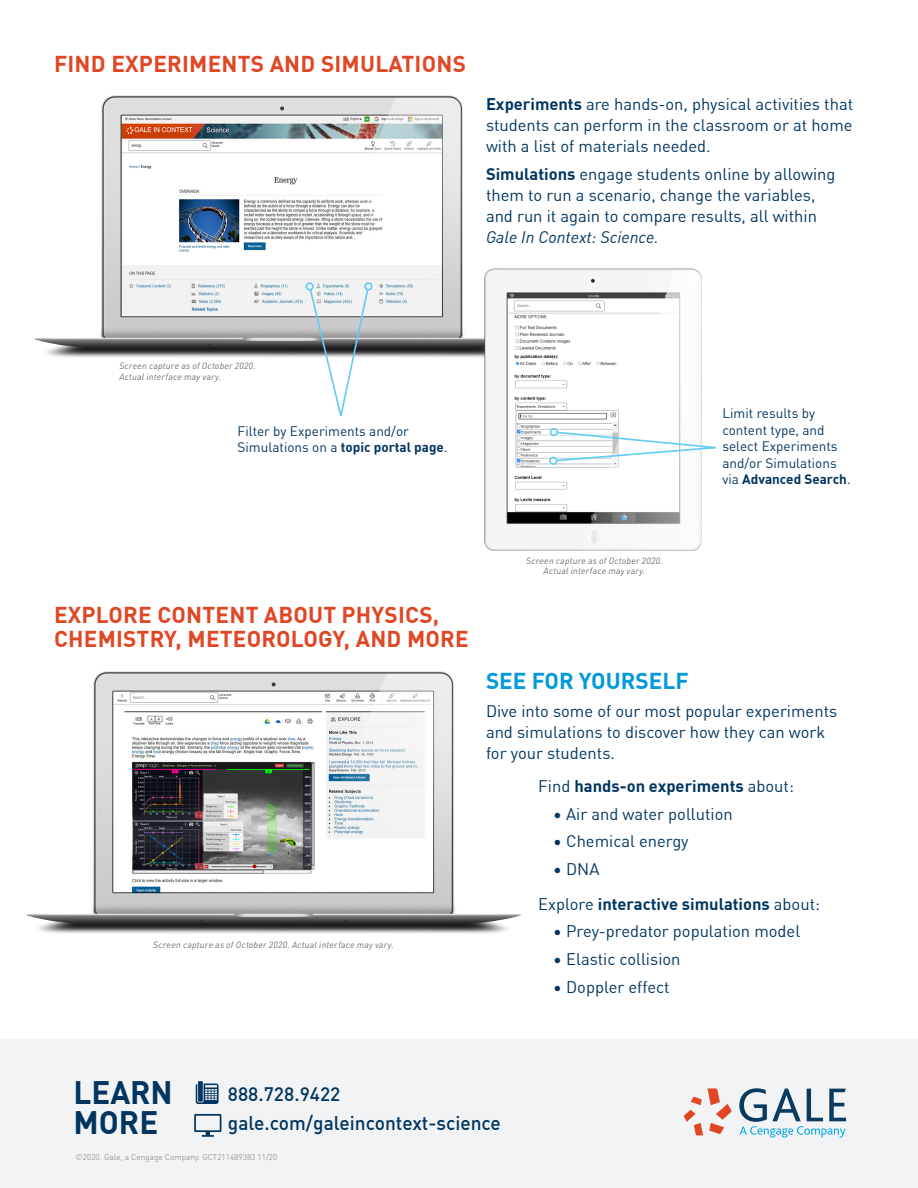
<style>
.page{position:relative;width:918px;height:1188px;background:#fff}
.page>*{position:absolute;margin:0;border:0;box-sizing:border-box;transform-origin:0 0}
.t1{font:700 31.8px/29.7px "DIN Offc";color:#003560}
.t2{font:700 22.5px/24px "DIN Offc";letter-spacing:.01em;color:#df4725}
.t3{font:700 22.5px "DIN Offc";color:#009ada}
.t4{font:500 19.5px "DIN Offc";color:#003560}
.t5{font:500 19.2px "DIN Offc";color:#003560}
.t6{font:16.5px/21px "DIN Offc";color:#003560}
.t7{font:700 16.5px "DIN Offc";color:#003560}
.t8{font:13.5px/16.5px "DIN Offc";color:#003560}
.t9{font:italic 9px/10.5px "DIN Offc";letter-spacing:.025em;color:#6c6d70}
.t10{font:300 8.25px "DIN Offc";color:#7c7e81}
.s1{font-weight:700}
.s2{font-style:italic}
.s3{font-weight:400}
</style>
<div class="page">
<img style="left:34px;top:95px;width:429px;height:262px">
<img style="left:26px;top:671px;width:495px;height:263px">
<svg style="left:308px;top:288px;width:62px;height:129px"></svg>
<div style="left:306px;top:282px;width:8px;height:8px;border:2px solid #63cdf3;border-radius:50%"></div>
<div style="left:364px;top:282px;width:8px;height:9px;border:2px solid #63cdf3;border-radius:50%"></div>
<div style="left:0;top:1040px;width:918px;height:148px;background:#f2f3f4"></div>
<svg style="left:684px;top:1088px;width:48px;height:47px"></svg>
<svg style="left:739px;top:1088px;width:107px;height:50px"></svg>
<svg style="left:194px;top:1114px;width:27px;height:23px"></svg>
<div style="left:198px;top:1081px;width:5px;height:21px;background:#003560"></div>
<svg style="left:196px;top:1084px;width:23px;height:20px"></svg>
<img style="left:447px;top:226px;width:255px;height:325px">
<svg style="left:555px;top:431px;width:161px;height:31px"></svg>
<div style="left:549px;top:457px;width:8px;height:8px;border:2px solid #63cdf3;border-radius:50%"></div>
<div style="left:550px;top:428px;width:8px;height:8px;border:2px solid #63cdf3;border-radius:50%"></div>
<p class="t2" style="left:54px;top:52px;width:414px">FIND EXPERIMENTS AND SIMULATIONS</p>
<p class="t6" style="left:486px;top:93px;width:369px;text-align:justify"><span class="s1">Experiments</span> are hands-on, physical activities that students can perform in the classroom or at home with a list of materials needed.</p>
<p class="t6" style="left:486px;top:163px;width:351px"><span class="s1">Simulations</span> engage students online by allowing them to run a scenario, change the variables, and run it again to compare results, all within <span class="s2">Gale In Context: Science.</span></p>
<p class="t9" style="left:119px;top:361px;width:138px">Screen capture as of October 2020.<br>Actual interface may vary.</p>
<p class="t8" style="left:238px;top:423px;width:212px">Filter by Experiments and/or<br>Simulations on a <span class="s1">topic portal page</span>.</p>
<p class="t8" style="left:722px;top:405px;width:130px">Limit results by content type, and select Experiments and/or Simulations via <span class="s1">Advanced Search</span>.</p>
<p class="t2" style="left:54px;top:603px;width:416px">EXPLORE CONTENT ABOUT PHYSICS,<br>CHEMISTRY, METEOROLOGY, AND MORE</p>
<p class="t9" style="left:153px;top:940px;width:242px">Screen capture as of October 2020. Actual interface may vary.</p>
<p class="t9" style="left:526px;top:556px;width:138px;text-align:center">Screen capture as of October 2020.<br>Actual interface may vary.</p>
<p class="t3" style="left:486px;top:666px;width:204px">SEE FOR YOURSELF</p>
<p class="t6" style="left:486px;top:700px;width:353px">Dive into some of our most popular experiments and simulations to discover how they can work for your students.</p>
<p class="t7" style="left:538px;top:775px;width:257px"><span class="s3">Find</span> hands-on experiments <span class="s3">about:</span></p>
<p class="t6" style="left:553px;top:803px;width:181px">• Air and water pollution</p>
<p class="t6" style="left:553px;top:831px;width:137px">• Chemical energy</p>
<p class="t6" style="left:553px;top:859px;width:48px">• DNA</p>
<p class="t7" style="left:538px;top:893px;width:283px"><span class="s3">Explore</span> interactive simulations <span class="s3">about:</span></p>
<p class="t6" style="left:553px;top:921px;width:248px">• Prey-predator population model</p>
<p class="t6" style="left:553px;top:949px;width:129px">• Elastic collision</p>
<p class="t6" style="left:553px;top:977px;width:118px">• Doppler effect</p>
<h1 class="t1" style="left:74px;top:1078px;width:101px">LEARN<br>MORE</h1>
<p class="t5" style="left:228px;top:1082px;width:114px">888.728.9422</p>
<p class="t4" style="left:228px;top:1110px;width:275px">gale.com/galeincontext-science</p>
<p class="t10" style="left:76px;top:1152px;width:203px">©2020. Gale, a Cengage Company. GCT211489383 11/20</p>
</div>
